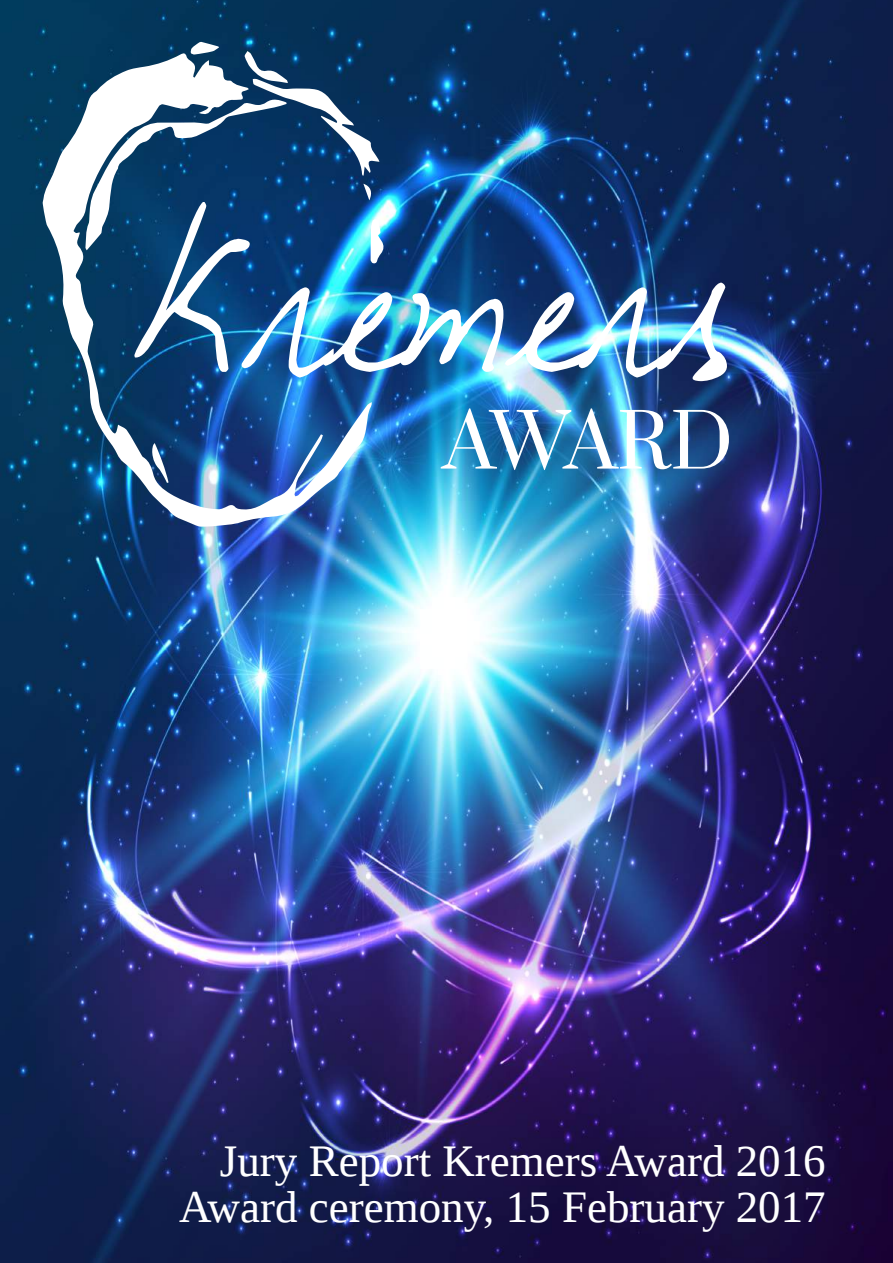
<style>
.page{position:relative;width:893px;height:1263px;background:#fff}
.page>*{position:absolute;margin:0;border:0;box-sizing:border-box;transform-origin:0 0}
.t1{font:161.85px "My Boyfriend's Handwriting";color:#fff}
.t2{font:73.35px "Prata";letter-spacing:-.035em;color:#fff}
.t3{font:45px/46.5px "Liberation Serif";color:#fff;text-align:right}
</style>
<div class="page">
<img style="left:0;top:0;width:893px;height:1263px">
<img style="left:43px;top:53px;width:329px;height:474px">
<svg style="left:151px;top:443px;width:18px;height:40px"></svg>
<svg style="left:85px;top:42px;width:299px;height:222px"></svg>
<h1 class="t1" style="left:134px;top:221px;width:600px">Kremers</h1>
<h2 class="t2" style="left:443px;top:396px;width:292px">AWARD</h2>
<p class="t3" style="left:179px;top:1137px;width:648px">Jury Report Kremers Award 2016<br>Award ceremony, 15 February 2017</p>
</div>
